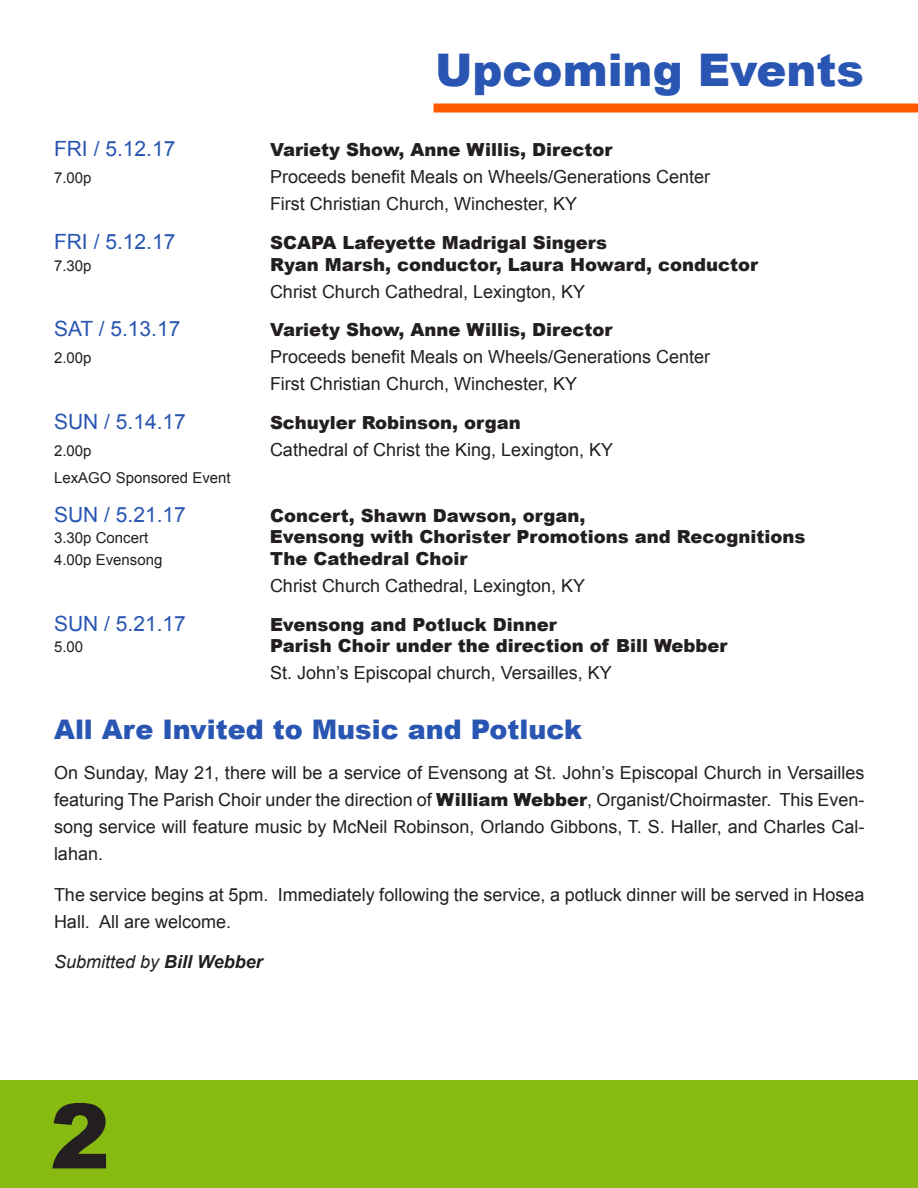
<style>
.page{position:relative;width:918px;height:1188px;background:#fff}
.page>*{position:absolute;margin:0;border:0;box-sizing:border-box;transform-origin:0 0}
.t1{font:900 90px "Arial";color:#231f20}
.t2{font:900 45px "Arial";color:#2956b2}
.t3{font:900 27px "Arial";color:#2956b2}
.t4{font:21px "Arial";color:#2956b2}
.t5{font:18px/27px "Arial";color:#231f20;text-align:justify}
.t6{font:900 18px "Arial";color:#231f20}
.t7{font:italic 18px "Arial";color:#231f20}
.t8{font:15px "Arial";color:#231f20}
.s1{font-weight:900}
.s2{font-weight:700}
</style>
<div class="page">
<div style="left:434px;top:104px;width:484px;height:8px;background:#ff5900"></div>
<div style="left:0;top:1080px;width:918px;height:108px;background:#87bb12"></div>
<p class="t2" style="left:435px;top:37px;width:430px">Upcoming Events</p>
<p class="t4" style="left:54px;top:135px;width:123px">FRI / 5.12.17</p>
<p class="t6" style="left:270px;top:137px;width:344px">Variety Show, Anne Willis, Director</p>
<p class="t8" style="left:54px;top:168px;width:39px">7.00p</p>
<p class="t5" style="left:270px;top:164px;width:442px">Proceeds benefit Meals on Wheels/Generations Center</p>
<p class="t5" style="left:270px;top:191px;width:309px">First Christian Church, Winchester, KY</p>
<p class="t4" style="left:54px;top:228px;width:123px">FRI / 5.12.17</p>
<p class="t6" style="left:270px;top:229px;width:339px">SCAPA Lafeyette Madrigal Singers</p>
<p class="t8" style="left:54px;top:255px;width:39px">7.30p</p>
<p class="t6" style="left:270px;top:251px;width:490px">Ryan Marsh, conductor, Laura Howard, conductor</p>
<p class="t5" style="left:270px;top:278px;width:317px">Christ Church Cathedral, Lexington, KY</p>
<p class="t4" style="left:54px;top:315px;width:128px">SAT / 5.13.17</p>
<p class="t6" style="left:270px;top:317px;width:344px">Variety Show, Anne Willis, Director</p>
<p class="t8" style="left:54px;top:348px;width:39px">2.00p</p>
<p class="t5" style="left:270px;top:344px;width:442px">Proceeds benefit Meals on Wheels/Generations Center</p>
<p class="t5" style="left:270px;top:371px;width:309px">First Christian Church, Winchester, KY</p>
<p class="t4" style="left:54px;top:408px;width:133px">SUN / 5.14.17</p>
<p class="t6" style="left:270px;top:409px;width:252px">Schuyler Robinson, organ</p>
<p class="t8" style="left:54px;top:441px;width:39px">2.00p</p>
<p class="t5" style="left:270px;top:436px;width:345px">Cathedral of Christ the King, Lexington, KY</p>
<p class="t8" style="left:54px;top:468px;width:178px">LexAGO Sponsored Event</p>
<p class="t4" style="left:54px;top:501px;width:133px">SUN / 5.21.17</p>
<p class="t6" style="left:270px;top:502px;width:317px">Concert, Shawn Dawson, organ,</p>
<p class="t8" style="left:54px;top:528px;width:96px">3.30p Concert</p>
<p class="t6" style="left:270px;top:524px;width:537px">Evensong with Chorister Promotions and Recognitions</p>
<p class="t8" style="left:54px;top:550px;width:110px">4.00p Evensong</p>
<p class="t6" style="left:270px;top:545px;width:199px">The Cathedral Choir</p>
<p class="t5" style="left:270px;top:572px;width:317px">Christ Church Cathedral, Lexington, KY</p>
<p class="t4" style="left:54px;top:609px;width:133px">SUN / 5.21.17</p>
<p class="t6" style="left:270px;top:611px;width:288px">Evensong and Potluck Dinner</p>
<p class="t8" style="left:54px;top:637px;width:31px">5.00</p>
<p class="t6" style="left:270px;top:633px;width:459px">Parish Choir under the direction of Bill Webber</p>
<p class="t5" style="left:270px;top:660px;width:343px">St. John’s Episcopal church, Versailles, KY</p>
<p class="t3" style="left:54px;top:709px;width:530px">All Are Invited to Music and Potluck</p>
<p class="t5" style="left:54px;top:759px;width:812px">On Sunday, May 21, there will be a service of Evensong at St. John’s Episcopal Church in Versailles featuring The Parish Choir under the direction of <span class="s1">William Webber</span>, Organist/Choirmaster. This Even&shy;song service will feature music by McNeil Robinson, Orlando Gibbons, T. S. Haller, and Charles Cal&shy;lahan.</p>
<p class="t5" style="left:54px;top:881px;width:812px">The service begins at 5pm. Immediately following the service, a potluck dinner will be served in Hosea<br>Hall. All are welcome.</p>
<p class="t7" style="left:54px;top:950px;width:210px">Submitted by <span class="s2">Bill Webber</span></p>
<p class="t1" style="left:50px;top:1071px;width:62px">2</p>
</div>
